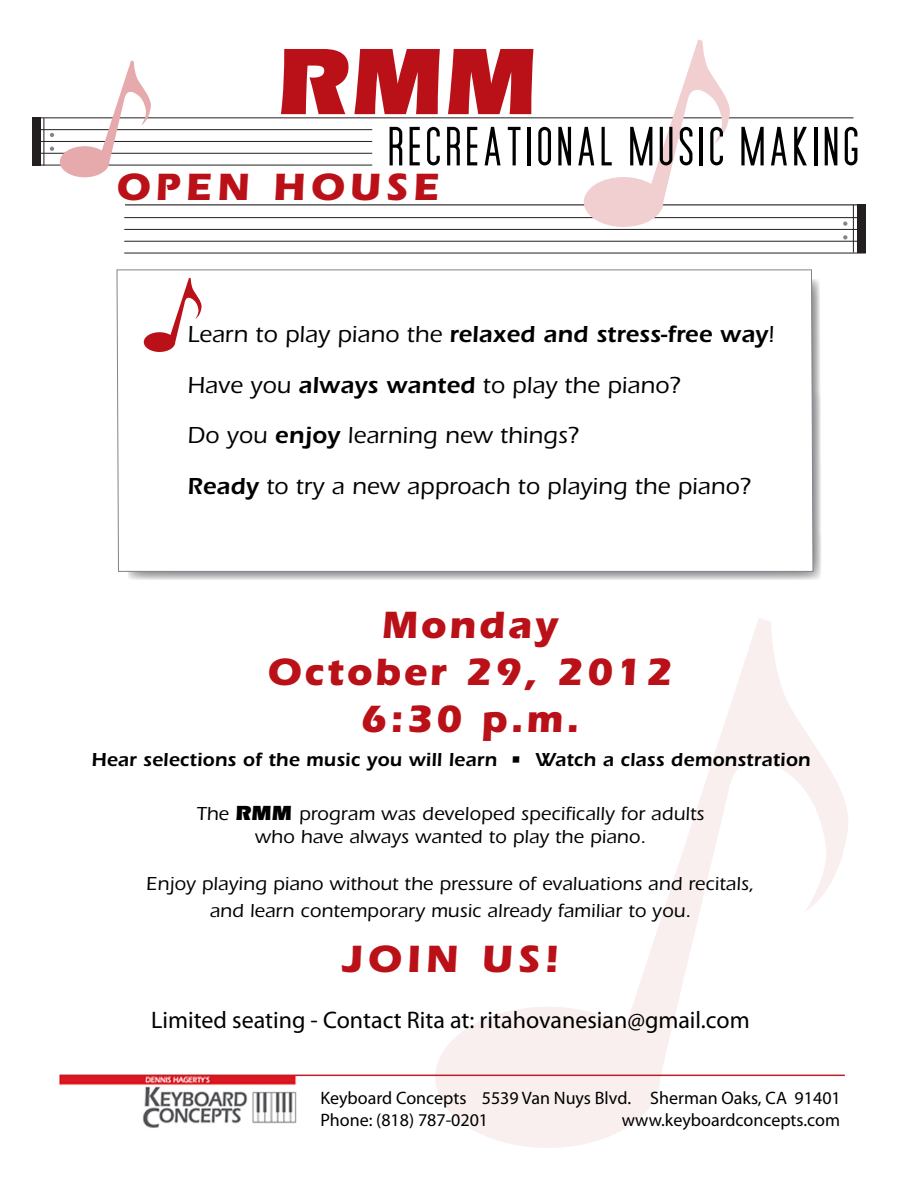
<style>
.page{position:relative;width:918px;height:1188px;background:#fff}
.page>*{position:absolute;margin:0;border:0;box-sizing:border-box;transform-origin:0 0}
.t1{font:900 97.65px "Itc Eras";color:#ba1119}
.t2{font:64.35px "Movie Poster";letter-spacing:.075em;color:#000}
.t3{font:700 39.45px/47.2px "Itc Eras";letter-spacing:.07em;color:#ba1119;text-align:center}
.t4{font:700 39.45px "Itc Eras";letter-spacing:.125em;color:#ba1119}
.t5{font:500 24px/50.7px "Itc Eras";letter-spacing:.01em;color:#000}
.t6{font:24px "Myriad Pro";color:#000}
.t7{font:500 19.5px/23.4px "Itc Eras";letter-spacing:.01em;color:#000;text-align:center}
.t8{font:600 19.5px "Itc Eras";letter-spacing:.01em;color:#000}
.t9{font:18px/21.6px "Myriad Pro";color:#000}
.s1{font-weight:600}
.s2{font-weight:900;font-size:21.15px}
</style>
<div class="page">
<img style="left:59px;top:1074px;width:261px;height:54px">
<hr style="left:125px;top:204px;width:739px;height:1px;background:#231f20">
<svg style="left:128px;top:279px;width:693px;height:301px;background:#c1c2c4"></svg>
<svg style="left:116px;top:269px;width:698px;height:303px"></svg>
<hr style="left:32px;top:117px;width:822px;height:1px;background:#231f20">
<hr style="left:33px;top:129px;width:339px;height:1px;background:#231f20">
<hr style="left:33px;top:141px;width:339px;height:1px;background:#231f20">
<hr style="left:33px;top:153px;width:339px;height:1px;background:#231f20">
<hr style="left:33px;top:165px;width:339px;height:1px;background:#231f20">
<hr style="left:124px;top:217px;width:742px;height:1px;background:#231f20">
<hr style="left:124px;top:229px;width:742px;height:1px;background:#231f20">
<hr style="left:124px;top:241px;width:742px;height:1px;background:#231f20">
<hr style="left:124px;top:253px;width:742px;height:1px;background:#231f20">
<div style="left:32px;top:118px;width:9px;height:48px;background:#231f20"></div>
<div style="left:857px;top:204px;width:9px;height:48px;background:#231f20"></div>
<svg style="left:435px;top:618px;width:413px;height:530px"></svg>
<svg style="left:50px;top:133px;width:4px;height:4px"></svg>
<svg style="left:50px;top:147px;width:4px;height:4px"></svg>
<svg style="left:843px;top:221px;width:4px;height:5px"></svg>
<svg style="left:843px;top:235px;width:4px;height:5px"></svg>
<svg style="left:144px;top:278px;width:58px;height:74px"></svg>
<svg style="left:60px;top:60px;width:92px;height:117px"></svg>
<hr style="left:60px;top:1075px;width:785px;height:1px;background:#bd1f26">
<hr style="left:44px;top:118px;width:1px;height:48px;background:#231f20">
<hr style="left:853px;top:205px;width:1px;height:48px;background:#231f20">
<svg style="left:584px;top:39px;width:148px;height:188px"></svg>
<h1 class="t1" style="left:275px;top:26px;width:263px">RMM</h1>
<h2 class="t2" style="left:390px;top:106px;width:472px">RECREATIONAL MUSIC MAKING</h2>
<h3 class="t4" style="left:116px;top:164px;width:325px">OPEN HOUSE</h3>
<p class="t5" style="left:187px;top:309px;width:588px">Learn to play piano the <span class="s1">relaxed and stress-free way</span>!<br>Have you <span class="s1">always wanted</span> to play the piano?<br>Do you <span class="s1">enjoy</span> learning new things?<br><span class="s1">Ready</span> to try a new approach to playing the piano?</p>
<h3 class="t3" style="left:267px;top:601px;width:407px">Monday<br>October 29, 2012<br>6:30 p.m.</h3>
<p class="t8" style="left:91px;top:748px;width:721px">Hear selections of the music you will learn • Watch a class demonstration</p>
<p class="t7" style="left:197px;top:802px;width:509px">The <span class="s2">RMM</span> program was developed specifically for adults who have always wanted to play the piano.</p>
<p class="t7" style="left:146px;top:871px;width:610px;line-height:26.4px">Enjoy playing piano without the pressure of evaluations and recitals, and learn contemporary music already familiar to you.</p>
<h3 class="t3" style="left:343px;top:936px;width:217px">JOIN US!</h3>
<p class="t6" style="left:151px;top:1005px;width:600px">Limited seating - Contact Rita at: ritahovanesian@gmail.com</p>
<p class="t9" style="left:320px;top:1087px;width:522px">Keyboard Concepts 5539 Van Nuys Blvd. Sherman Oaks, CA 91401<br>Phone: (818) 787-0201</p>
<p class="t9" style="left:622px;top:1108px;width:220px">www.keyboardconcepts.com</p>
</div>
